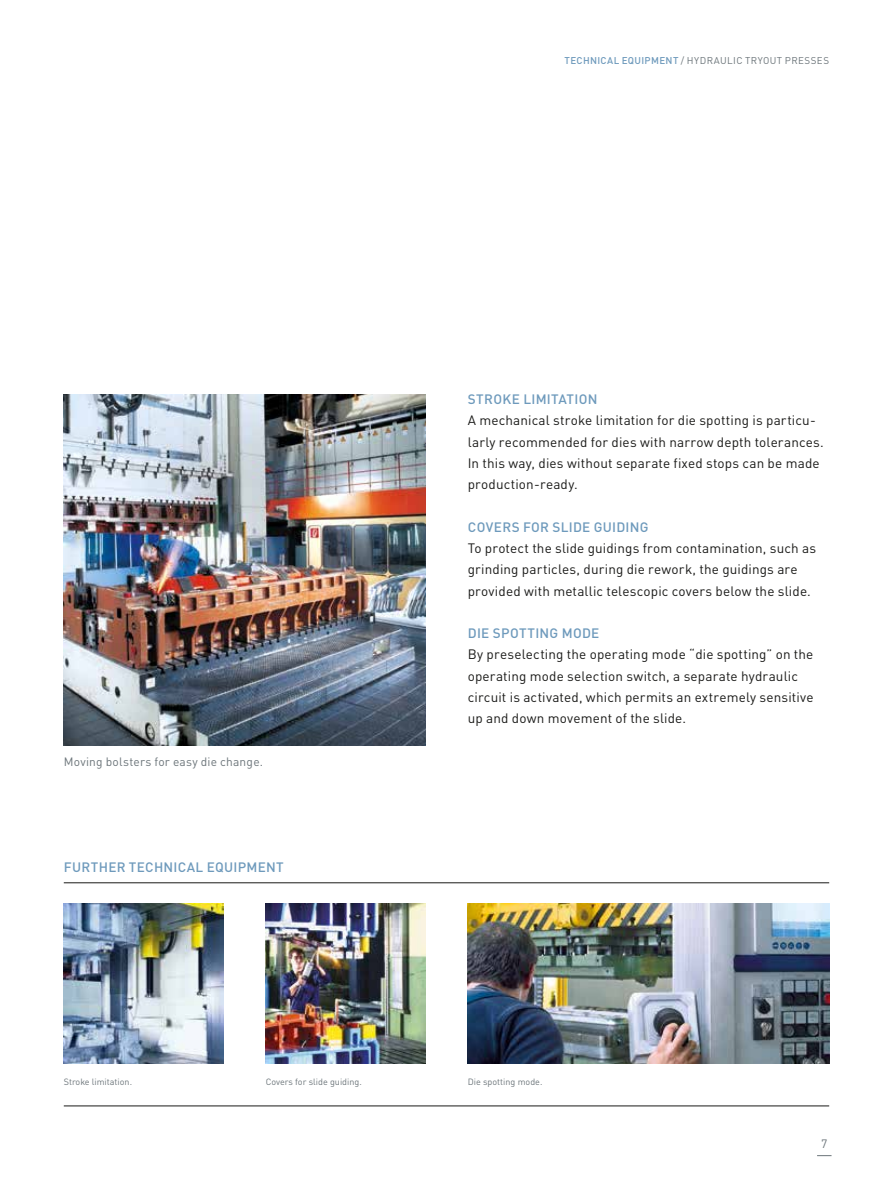
<style>
.page{position:relative;width:893px;height:1191px;background:#fff}
.page>*{position:absolute;margin:0;border:0;box-sizing:border-box;transform-origin:0 0}
.t1{font:13.5px/21.3px "DIN Pro";letter-spacing:.01em;color:#1a1a18}
.t2{font:500 13.5px "DIN Pro";letter-spacing:.02em;color:#6e9abc}
.t3{font:12px "DIN Pro";letter-spacing:.015em;color:#6c757a}
.t4{font:9.75px "DIN Pro";letter-spacing:.045em;color:#6c757a}
.t5{font:9px "DIN Pro";color:#6c757a}
.s1{font-weight:500;color:#6e9abc}
</style>
<div class="page">
<svg style="left:817px;top:1155px;width:14px;height:1px"></svg>
<hr style="left:64px;top:1105px;width:765px;height:1px;background:#1a1a18">
<img style="left:468px;top:904px;width:361px;height:159px">
<img style="left:64px;top:394px;width:361px;height:351px">
<img style="left:64px;top:904px;width:159px;height:159px">
<img style="left:266px;top:904px;width:159px;height:159px">
<hr style="left:64px;top:882px;width:765px;height:1px;background:#1a1a18">
<p class="t4" style="left:564px;top:53px;width:266px"><span class="s1">TECHNICAL EQUIPMENT</span> / HYDRAULIC TRYOUT PRESSES</p>
<p class="t3" style="left:64px;top:752px;width:201px">Moving bolsters for easy die change.</p>
<p class="t2" style="left:64px;top:856px;width:221px">FURTHER TECHNICAL EQUIPMENT</p>
<p class="t2" style="left:468px;top:388px;width:131px">STROKE LIMITATION</p>
<p class="t1" style="left:468px;top:408px;width:358px">A mechanical stroke limitation for die spotting is particu&shy;larly recommended for dies with narrow depth tolerances.<br>In this way, dies without separate fixed stops can be made production-ready.</p>
<p class="t2" style="left:468px;top:516px;width:182px">COVERS FOR SLIDE GUIDING</p>
<p class="t1" style="left:468px;top:536px;width:350px">To protect the slide guidings from contamination, such as grinding particles, during die rework, the guidings are provided with metallic telescopic covers below the slide.</p>
<p class="t2" style="left:468px;top:622px;width:133px">DIE SPOTTING MODE</p>
<p class="t1" style="left:468px;top:642px;width:347px">By preselecting the operating mode “die spotting” on the operating mode selection switch, a separate hydraulic circuit is activated, which permits an extremely sensitive up and down movement of the slide.</p>
<p class="t5" style="left:64px;top:1074px;width:70px">Stroke limitation.</p>
<p class="t5" style="left:266px;top:1074px;width:98px">Covers for slide guiding.</p>
<p class="t5" style="left:468px;top:1074px;width:76px">Die spotting mode.</p>
<p class="t3" style="left:821px;top:1134px;width:8px">7</p>
</div>
